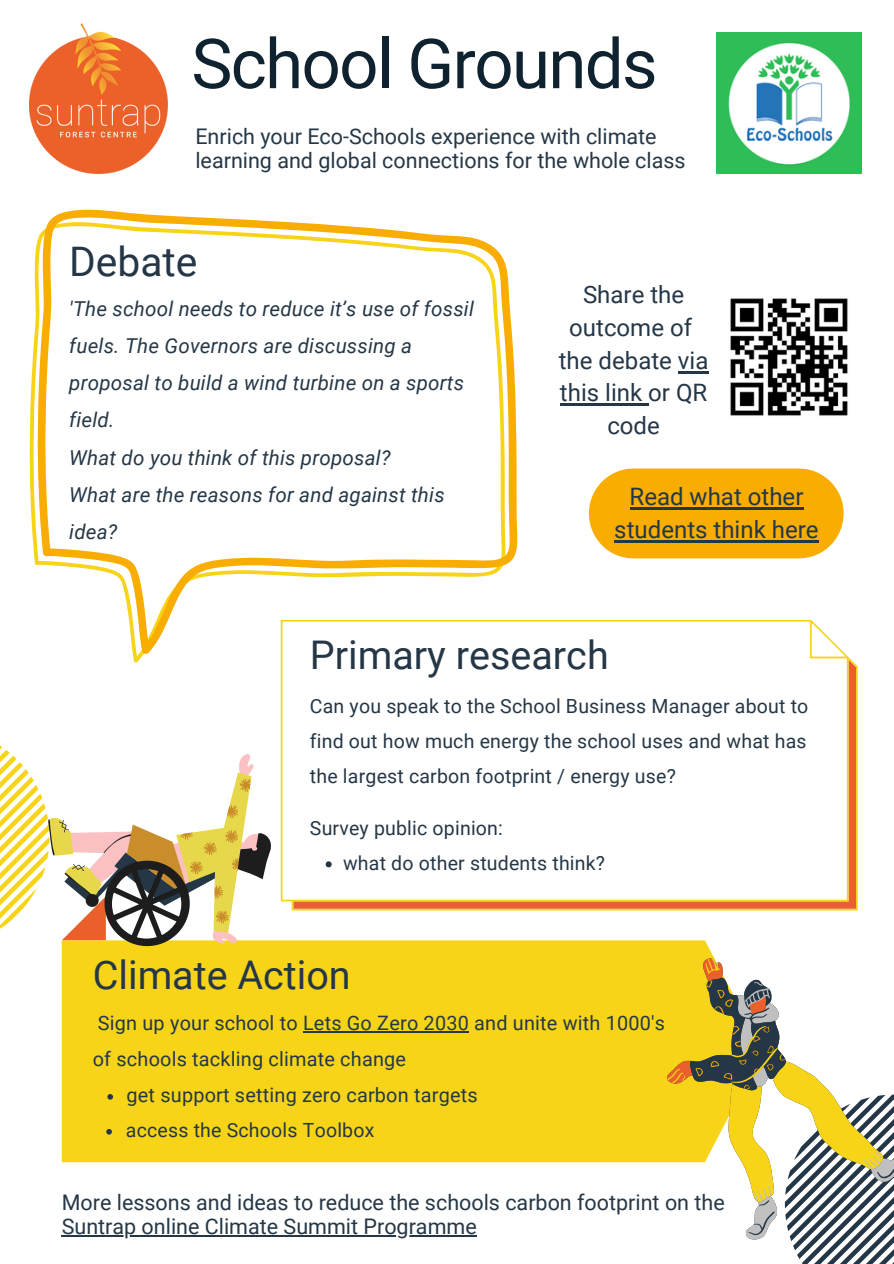
<style>
.page{position:relative;width:894px;height:1264px;background:#fff}
.page>*{position:absolute;margin:0;border:0;box-sizing:border-box;transform-origin:0 0}
.t1{font:69px "Roboto";letter-spacing:-.025em;color:#0f2230}
.t2{font:40.65px "Roboto";color:#253746}
.t3{font:39.45px "Roboto";color:#253746}
.t4{font:24px/32.7px "Roboto";color:#253746;text-align:center}
.t5{font:21.45px/23.7px "Roboto";color:#253746}
.t6{font:italic 20.55px/37.2px "Roboto";letter-spacing:.01em;color:#253746}
.t7{font:19.8px/36px "Roboto";letter-spacing:.01em;color:#253746}
.t8{font:19.5px/35.2px "Roboto";letter-spacing:.01em;color:#253746;text-align:justify}
</style>
<div class="page">
<svg style="left:30px;top:243px;width:251px;height:419px"></svg>
<svg style="left:37px;top:210px;width:480px;height:444px"></svg>
<svg style="left:281px;top:620px;width:576px;height:290px"></svg>
<div style="left:62px;top:940px;width:652px;height:222px;background:#f7d417"></div>
<img style="left:30px;top:24px;width:137px;height:150px">
<img style="left:716px;top:33px;width:145px;height:141px">
<svg style="left:0;top:745px;width:273px;height:202px"></svg>
<img style="left:730px;top:298px;width:118px;height:118px">
<hr style="left:62px;top:1235px;width:414px;height:1px;background:#253746">
<svg style="left:107px;top:1093px;width:6px;height:6px"></svg>
<svg style="left:106px;top:1128px;width:6px;height:6px"></svg>
<hr style="left:303px;top:1030px;width:166px;height:2px;background:#253746">
<svg style="left:666px;top:958px;width:227px;height:305px"></svg>
<div style="left:588px;top:468px;width:255px;height:90px;background:#f8ad00;border-radius:45px"></div>
<svg style="left:325px;top:861px;width:6px;height:6px"></svg>
<hr style="left:629px;top:507px;width:174px;height:3px;background:#253746">
<hr style="left:614px;top:540px;width:204px;height:2px;background:#253746">
<hr style="left:677px;top:371px;width:31px;height:2px;background:#253746">
<hr style="left:559px;top:403px;width:89px;height:3px;background:#253746">
<p class="t1" style="left:191px;top:24px;width:467px">School Grounds</p>
<p class="t5" style="left:195px;top:125px;width:491px">Enrich your Eco-Schools experience with climate learning and global connections for the whole class</p>
<p class="t2" style="left:69px;top:238px;width:130px">Debate</p>
<p class="t6" style="left:69px;top:290px;width:406px">'The school needs to reduce it’s use of fossil fuels. The Governors are discussing a proposal to build a wind turbine on a sports field.</p>
<p class="t6" style="left:69px;top:439px;width:322px">What do you think of this proposal?</p>
<p class="t6" style="left:69px;top:476px;width:377px">What are the reasons for and against this idea?</p>
<p class="t4" style="left:569px;top:279px;width:124px">Share the outcome of</p>
<p class="t4" style="left:558px;top:344px;width:151px">the debate via this link or QR code</p>
<p class="t4" style="left:614px;top:481px;width:206px">Read what other students think here</p>
<p class="t3" style="left:310px;top:632px;width:300px">Primary research</p>
<p class="t8" style="left:310px;top:688px;width:500px">Can you speak to the School Business Manager about to find out how much energy the school uses and what has the largest carbon footprint / energy use?</p>
<p class="t8" style="left:310px;top:810px;width:194px">Survey public opinion:</p>
<p class="t8" style="left:343px;top:846px;width:263px">what do other students think?</p>
<p class="t3" style="left:93px;top:952px;width:259px">Climate Action</p>
<p class="t7" style="left:93px;top:1005px;width:573px">Sign up your school to Lets Go Zero 2030 and unite with 1000's of schools tackling climate change</p>
<p class="t7" style="left:126px;top:1077px;width:352px">get support setting zero carbon targets</p>
<p class="t8" style="left:126px;top:1112px;width:250px">access the Schools Toolbox</p>
<p class="t5" style="left:62px;top:1191px;width:664px">More lessons and ideas to reduce the schools carbon footprint on the<br>Suntrap online Climate Summit Programme</p>
</div>
